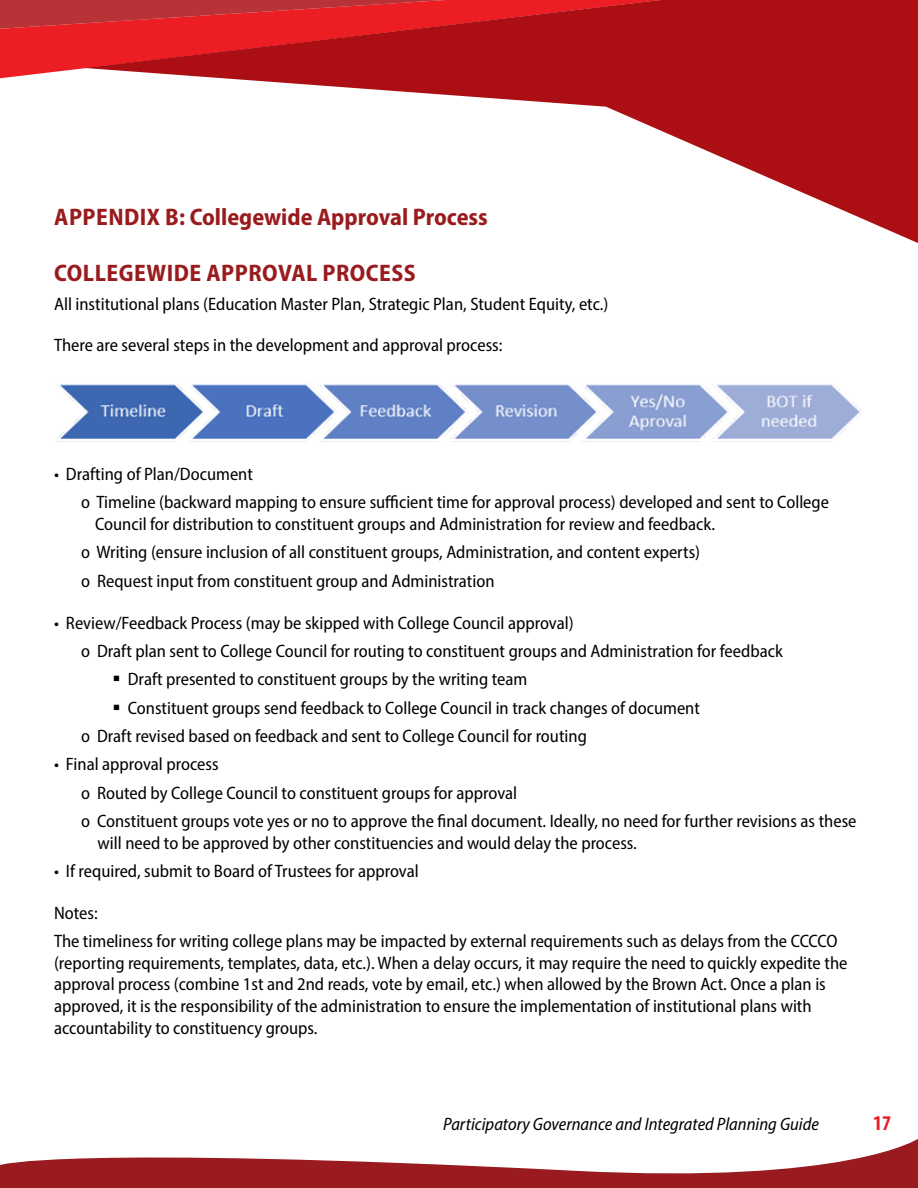
<style>
.page{position:relative;width:918px;height:1188px;background:#fff}
.page>*{position:absolute;margin:0;border:0;box-sizing:border-box;transform-origin:0 0}
.t1{font:700 semi-condensed 24px "Myriad Pro";color:#991b1e}
.t2{font:700 semi-condensed 24px "Myriad Pro";letter-spacing:.02em;color:#991b1e}
.t3{font:700 condensed 21px "Myriad Pro";color:#ed1c24}
.t4{font:semi-condensed 18px/28.3px "Myriad Pro";color:#000}
.t5{font:italic semi-condensed 18px "Myriad Pro";color:#000}
</style>
<div class="page">
<svg style="left:0;top:1139px;width:918px;height:49px"></svg>
<svg style="left:355px;top:0;width:563px;height:243px;fill:#ab0f14"></svg>
<svg style="left:0;top:0;width:555px;height:88px;background:#cc2c32"></svg>
<img style="left:56px;top:383px;width:805px;height:59px">
<h1 class="t1" style="left:54px;top:204px;width:435px">APPENDIX B: Collegewide Approval Process</h1>
<h1 class="t2" style="left:54px;top:260px;width:363px">COLLEGEWIDE APPROVAL PROCESS</h1>
<p class="t4" style="left:54px;top:289px;width:556px">All institutional plans (Education Master Plan, Strategic Plan, Student Equity, etc.)</p>
<p class="t4" style="left:54px;top:331px;width:450px">There are several steps in the development and approval process:</p>
<p class="t4" style="left:81px;top:460px;width:750px;text-indent:-27px">• Drafting of Plan/Document<br>o Timeline (backward mapping to ensure sufficient time for approval process) developed and sent to College</p>
<p class="t4" style="left:81px;top:510px;width:636px;text-indent:14px">Council for distribution to constituent groups and Administration for review and feedback. o Writing (ensure inclusion of all constituent groups, Administration, and content experts)<br>o Request input from constituent group and Administration</p>
<p class="t4" style="left:81px;top:608px;width:703px;text-indent:-27px">• Review/Feedback Process (may be skipped with College Council approval)<br>o Draft plan sent to College Council for routing to constituent groups and Administration for feedback</p>
<p class="t4" style="left:112px;top:665px;width:416px">▪ Draft presented to constituent groups by the writing team</p>
<p class="t4" style="left:81px;top:693px;width:620px;text-indent:32px">▪ Constituent groups send feedback to College Council in track changes of document o Draft revised based on feedback and sent to College Council for routing</p>
<p class="t4" style="left:81px;top:750px;width:777px;text-indent:-27px">• Final approval process<br>o Routed by College Council to constituent groups for approval<br>o Constituent groups vote yes or no to approve the final document. Ideally, no need for further revisions as these</p>
<p class="t4" style="left:98px;top:828px;width:541px">will need to be approved by other constituencies and would delay the process.</p>
<p class="t4" style="left:54px;top:857px;width:366px">• If required, submit to Board of Trustees for approval</p>
<p class="t4" style="left:54px;top:898px;width:785px">Notes:<br>The timeliness for writing college plans may be impacted by external requirements such as delays from the CCCCO</p>
<p class="t4" style="left:54px;top:952px;width:795px;line-height:21.6px">(reporting requirements, templates, data, etc.). When a delay occurs, it may require the need to quickly expedite the approval process (combine 1st and 2nd reads, vote by email, etc.) when allowed by the Brown Act. Once a plan is approved, it is the responsibility of the administration to ensure the implementation of institutional plans with accountability to constituency groups.</p>
<p class="t5" style="left:443px;top:1113px;width:377px">Participatory Governance and Integrated Planning Guide</p>
<p class="t3" style="left:873px;top:1110px;width:19px">17</p>
</div>
